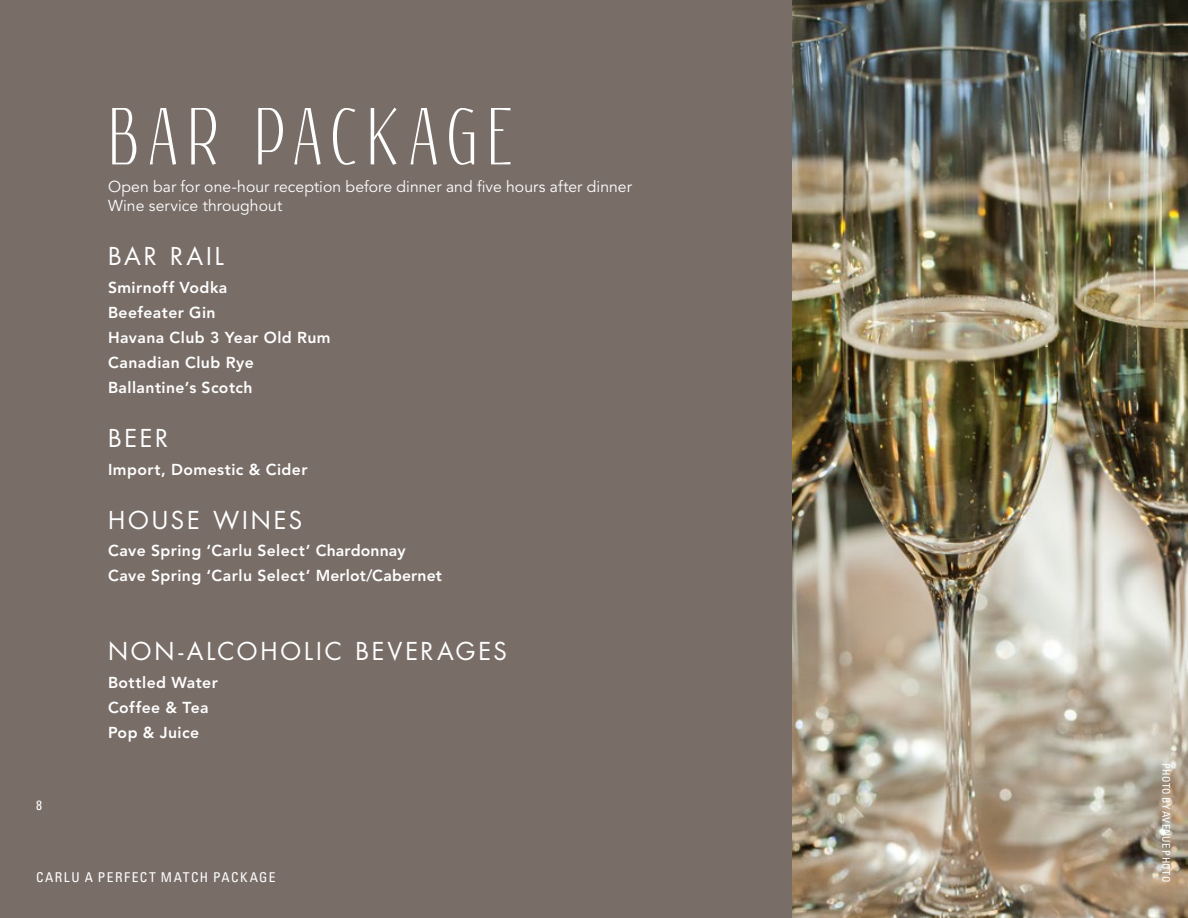
<style>
.page{position:relative;width:1188px;height:918px;background:#786d67}
.page>*{position:absolute;margin:0;border:0;box-sizing:border-box;transform-origin:0 0}
.t1{font:70.5px "Reswysokr";letter-spacing:.12em;color:#fff}
.t2{font:24px "Futura Std";letter-spacing:.12em;color:#fff}
.t3{font:800 15.75px/24.9px "Avenir LT Std";letter-spacing:.03em;color:#fff}
.t4{font:15.75px/18.9px "Avenir LT Std";color:#fff}
.t5{font:condensed 13.5px "Univers LT Std";letter-spacing:.11em;color:#fff}
.t6{font:condensed 10.5px "Univers LT Std";letter-spacing:.03em;color:#fff}
</style>
<div class="page">
<img style="left:792px;top:0;width:396px;height:918px">
<h1 class="t1" style="left:108px;top:93px;width:407px">BAR PACKAGE</h1>
<p class="t4" style="left:108px;top:178px;width:525px">Open bar for one-hour reception before dinner and five hours after dinner<br>Wine service throughout</p>
<h2 class="t2" style="left:108px;top:241px;width:117px">BAR RAIL</h2>
<p class="t3" style="left:108px;top:275px;width:224px">Smirnoff Vodka<br>Beefeater Gin<br>Havana Club 3 Year Old Rum<br>Canadian Club Rye<br>Ballantine’s Scotch</p>
<h2 class="t2" style="left:108px;top:423px;width:62px">BEER</h2>
<p class="t3" style="left:108px;top:457px;width:201px">Import, Domestic &amp; Cider</p>
<h2 class="t2" style="left:108px;top:504px;width:196px">HOUSE WINES</h2>
<p class="t3" style="left:108px;top:539px;width:335px">Cave Spring ‘Carlu Select’ Chardonnay<br>Cave Spring ‘Carlu Select’ Merlot/Cabernet</p>
<p class="t5" style="left:36px;top:797px;width:7px">8</p>
<h2 class="t2" style="left:108px;top:636px;width:400px">NON-ALCOHOLIC BEVERAGES</h2>
<p class="t3" style="left:108px;top:670px;width:111px">Bottled Water<br>Coffee &amp; Tea<br>Pop &amp; Juice</p>
<p class="t5" style="left:36px;top:869px;width:241px">CARLU A PERFECT MATCH PACKAGE</p>
<p class="t6" style="left:1173px;top:763px;width:120px;rotate:90deg">PHOTO BY AVENUE PHOTO</p>
</div>
